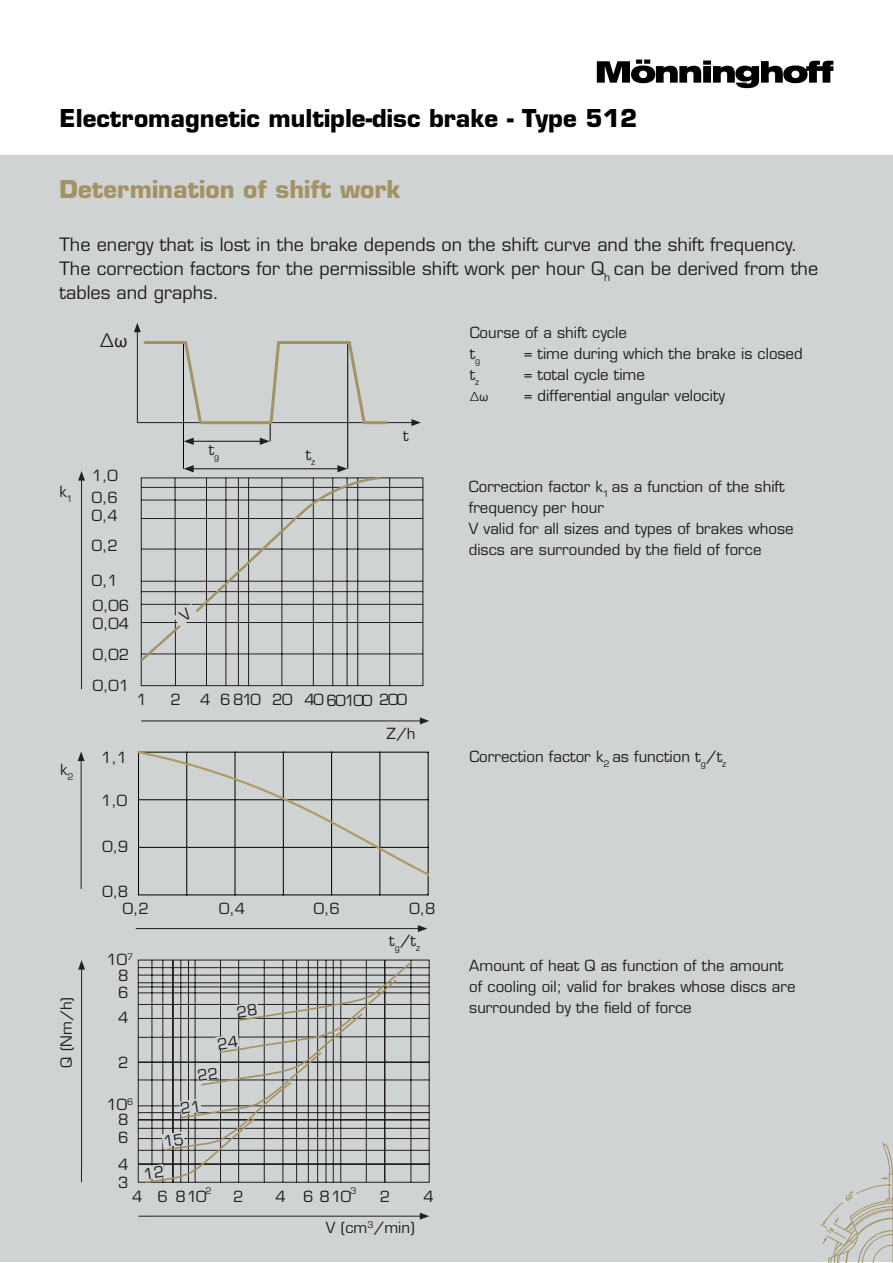
<style>
.page{position:relative;width:893px;height:1263px;background:#fff}
.page>*{position:absolute;margin:0;border:0;box-sizing:border-box;transform-origin:0 0}
.Überschrift_H1{font:700 24px "Eurostile LT Std";color:#000001}
.Überschrift_H2{font:700 24px "Eurostile LT Std";color:#a39263}
.Fließtext{font:18px/24px "Eurostile LT Std";color:#231f20}
.Überschrft_H3{font:18px "Eurostile LT Std";color:#231f20}
.Bildunterschrift{font:15px/21px "Eurostile LT Std";color:#231f20}
.Fließtext_weiß{font:15px/21px "Eurostile LT Std";color:#231f20}
.Überschrft_H3-2{font:15px "Eurostile LT Std";letter-spacing:-.055em;color:#231f20}
.Überschrft_H3-3{font:15px "Eurostile LT Std";letter-spacing:-.1em;color:#231f20}
.Bildunterschrift-2{font:12px "Eurostile LT Std";color:#231f20}
.Überschrft_H3-4{font:8.7px "Eurostile LT Std";color:#231f20}
.s1{font-family:"Calibri";font-size:19.5px}
.s2{font-family:"Calibri";font-size:13.5px}
</style>
<div class="page">
<div style="left:0;top:156px;width:893px;height:1106px;background:#d0d3d3"></div>
<svg style="left:597px;top:60px;width:236px;height:28px"></svg>
<hr style="left:183px;top:342px;width:1px;height:127px;background:#000001">
<hr style="left:347px;top:343px;width:1px;height:126px;background:#000001">
<hr style="left:191px;top:441px;width:71px;height:1px;background:#231f20">
<svg style="left:184px;top:438px;width:10px;height:7px"></svg>
<hr style="left:191px;top:468px;width:149px;height:1px;background:#231f20">
<svg style="left:337px;top:465px;width:10px;height:7px"></svg>
<svg style="left:184px;top:465px;width:10px;height:7px"></svg>
<hr style="left:137px;top:422px;width:277px;height:1px;background:#231f20">
<svg style="left:411px;top:419px;width:10px;height:7px"></svg>
<hr style="left:137px;top:330px;width:1px;height:93px;background:#231f20">
<svg style="left:134px;top:323px;width:7px;height:9px"></svg>
<hr style="left:145px;top:341px;width:41px;height:3px;background:#a39263">
<hr style="left:201px;top:421px;width:70px;height:3px;background:#a39263">
<svg style="left:260px;top:341px;width:22px;height:104px"></svg>
<svg style="left:182px;top:341px;width:22px;height:84px"></svg>
<svg style="left:346px;top:341px;width:22px;height:85px"></svg>
<hr style="left:279px;top:341px;width:70px;height:3px;background:#a39263">
<hr style="left:364px;top:421px;width:22px;height:3px;background:#a39263">
<hr style="left:141px;top:720px;width:281px;height:1px;background:#231f20">
<svg style="left:420px;top:717px;width:9px;height:7px"></svg>
<svg style="left:140px;top:477px;width:283px;height:209px"></svg>
<svg style="left:140px;top:477px;width:243px;height:187px"></svg>
<hr style="left:81px;top:478px;width:1px;height:211px;background:#231f20">
<svg style="left:78px;top:471px;width:7px;height:10px"></svg>
<svg style="left:138px;top:960px;width:292px;height:223px"></svg>
<svg style="left:164px;top:960px;width:250px;height:192px"></svg>
<svg style="left:78px;top:960px;width:7px;height:223px"></svg>
<hr style="left:138px;top:1216px;width:284px;height:1px;background:#231f20">
<svg style="left:420px;top:1213px;width:9px;height:6px"></svg>
<hr style="left:139px;top:895px;width:48px;height:1px;background:#000">
<hr style="left:380px;top:895px;width:48px;height:1px;background:#000">
<hr style="left:332px;top:895px;width:48px;height:1px;background:#000">
<hr style="left:283px;top:895px;width:49px;height:1px;background:#000">
<hr style="left:235px;top:895px;width:48px;height:1px;background:#000">
<hr style="left:187px;top:895px;width:48px;height:1px;background:#000">
<hr style="left:81px;top:759px;width:1px;height:130px;background:#231f20">
<svg style="left:78px;top:751px;width:7px;height:10px"></svg>
<hr style="left:136px;top:928px;width:284px;height:1px;background:#231f20">
<svg style="left:418px;top:925px;width:9px;height:7px"></svg>
<svg style="left:137px;top:751px;width:293px;height:144px"></svg>
<svg style="left:820px;top:1142px;width:73px;height:121px"></svg>
<svg style="left:173px;top:604px;width:25px;height:23px"></svg>
<svg style="left:142px;top:1034px;width:181px;height:149px"></svg>
<svg style="left:235px;top:1002px;width:24px;height:15px"></svg>
<p class="Überschrift_H1" style="left:60px;top:103px;width:579px">Electromagnetic multiple-disc brake - Type 512</p>
<p class="Überschrift_H2" style="left:60px;top:174px;width:343px">Determination of shift work</p>
<p class="Fließtext" style="left:60px;top:233px;width:760px">The energy that is lost in the brake depends on the shift curve and the shift frequency.<br>The correction factors for the permissible shift work per hour Q<sub>h</sub> can be derived from the tables and graphs.</p>
<p class="Bildunterschrift" style="left:470px;top:322px;width:159px">Course of a shift cycle t<sub>g</sub></p>
<p class="Überschrft_H3" style="left:100px;top:329px;width:29px">∆<span class="s1">ω</span></p>
<p class="Bildunterschrift" style="left:524px;top:343px;width:280px">= time during which the brake is closed</p>
<p class="Überschrft_H3-2" style="left:59px;top:482px;width:15px">k<sub>1</sub></p>
<p class="Überschrft_H3-2" style="left:60px;top:761px;width:15px">k<sub>2</sub></p>
<p class="Überschrft_H3-2" style="left:57px;top:1067px;width:72px;rotate:-90deg">Q (Nm/h)</p>
<p class="Bildunterschrift" style="left:92px;top:465px;width:27px">1,0</p>
<p class="Bildunterschrift" style="left:92px;top:487px;width:27px">0,6</p>
<p class="Bildunterschrift" style="left:92px;top:506px;width:27px">0,4</p>
<p class="Bildunterschrift" style="left:92px;top:535px;width:27px">0,2</p>
<p class="Bildunterschrift" style="left:92px;top:570px;width:27px">0,1</p>
<p class="Bildunterschrift" style="left:93px;top:595px;width:38px">0,06</p>
<p class="Bildunterschrift" style="left:93px;top:613px;width:38px">0,04</p>
<p class="Bildunterschrift" style="left:93px;top:644px;width:38px">0,02</p>
<p class="Bildunterschrift" style="left:93px;top:675px;width:38px">0,01</p>
<p class="Überschrft_H3-2" style="left:101px;top:748px;width:27px">1,1</p>
<p class="Überschrft_H3-2" style="left:209px;top:440px;width:12px">t<sub>g</sub></p>
<p class="Überschrft_H3-2" style="left:306px;top:446px;width:11px">t<sub>z</sub></p>
<p class="Überschrft_H3-2" style="left:403px;top:427px;width:7px">t</p>
<p class="Überschrft_H3-2" style="left:136px;top:691px;width:12px">1</p>
<p class="Überschrft_H3-2" style="left:170px;top:691px;width:12px">2</p>
<p class="Überschrft_H3-2" style="left:200px;top:691px;width:12px">4</p>
<p class="Überschrft_H3-2" style="left:220px;top:691px;width:42px">6 810</p>
<p class="Überschrft_H3-2" style="left:272px;top:691px;width:22px">20</p>
<p class="Überschrft_H3-3" style="left:305px;top:691px;width:104px">40 60100 200</p>
<p class="Überschrft_H3-2" style="left:386px;top:724px;width:31px">Z/h</p>
<p class="Überschrft_H3-2" style="left:101px;top:791px;width:27px">1,0</p>
<p class="Überschrft_H3-2" style="left:102px;top:837px;width:27px">0,9</p>
<p class="Überschrft_H3-2" style="left:102px;top:882px;width:27px">0,8</p>
<p class="Überschrft_H3-2" style="left:123px;top:900px;width:27px">0,2</p>
<p class="Überschrft_H3-2" style="left:106px;top:950px;width:28px">10<sup>7</sup></p>
<p class="Überschrft_H3-2" style="left:118px;top:966px;width:12px">8</p>
<p class="Überschrft_H3-2" style="left:118px;top:983px;width:12px">6</p>
<p class="Überschrft_H3-2" style="left:118px;top:1009px;width:12px">4</p>
<p class="Überschrft_H3-2" style="left:118px;top:1054px;width:12px">2</p>
<p class="Überschrft_H3-2" style="left:106px;top:1096px;width:28px">10<sup>6</sup></p>
<p class="Überschrft_H3-2" style="left:118px;top:1111px;width:12px">8</p>
<p class="Überschrft_H3-2" style="left:118px;top:1129px;width:12px">6</p>
<p class="Überschrft_H3-2" style="left:118px;top:1155px;width:12px">4</p>
<p class="Überschrft_H3-2" style="left:219px;top:900px;width:27px">0,4</p>
<p class="Überschrft_H3-2" style="left:314px;top:900px;width:27px">0,6</p>
<p class="Überschrft_H3-2" style="left:410px;top:900px;width:27px">0,8</p>
<p class="Überschrft_H3-2" style="left:389px;top:931px;width:32px">t<sub>g</sub>/t<sub>z</sub></p>
<p class="Überschrft_H3-2" style="left:118px;top:1173px;width:12px">3</p>
<p class="Überschrft_H3-2" style="left:132px;top:1187px;width:12px">4</p>
<p class="Überschrft_H3-2" style="left:158px;top:1187px;width:12px">6</p>
<p class="Überschrft_H3-2" style="left:176px;top:1187px;width:32px">810</p>
<p class="Überschrft_H3-4" style="left:206px;top:1185px;width:8px">2</p>
<p class="Überschrft_H3-2" style="left:233px;top:1187px;width:12px">2</p>
<p class="Überschrft_H3-2" style="left:276px;top:1187px;width:12px">4</p>
<p class="Überschrft_H3-2" style="left:303px;top:1187px;width:50px">6 810</p>
<p class="Überschrft_H3-4" style="left:351px;top:1185px;width:8px">3</p>
<p class="Überschrft_H3-2" style="left:380px;top:1187px;width:12px">2</p>
<p class="Überschrft_H3-2" style="left:423px;top:1187px;width:12px">4</p>
<p class="Überschrft_H3-2" style="left:326px;top:1218px;width:90px">V (cm<sup>3</sup>/min)</p>
<p class="Bildunterschrift" style="left:470px;top:364px;width:11px">t<sub>z</sub></p>
<p class="Bildunterschrift" style="left:524px;top:364px;width:123px">= total cycle time</p>
<p class="Bildunterschrift-2" style="left:470px;top:390px;width:20px">∆<span class="s2">ω</span></p>
<p class="Bildunterschrift" style="left:524px;top:385px;width:203px">= differential angular velocity</p>
<p class="Bildunterschrift" style="left:469px;top:476px;width:326px">Correction factor k<sub>1</sub> as a function of the shift frequency per hour<br>V valid for all sizes and types of brakes whose discs are surrounded by the field of force</p>
<p class="Bildunterschrift" style="left:469px;top:746px;width:258px">Correction factor k<sub>2</sub> as function t<sub>g</sub>/t<sub>z</sub></p>
<p class="Fließtext_weiß" style="left:469px;top:955px;width:328px">Amount of heat Q as function of the amount of cooling oil; valid for brakes whose discs are surrounded by the field of force</p>
</div>
